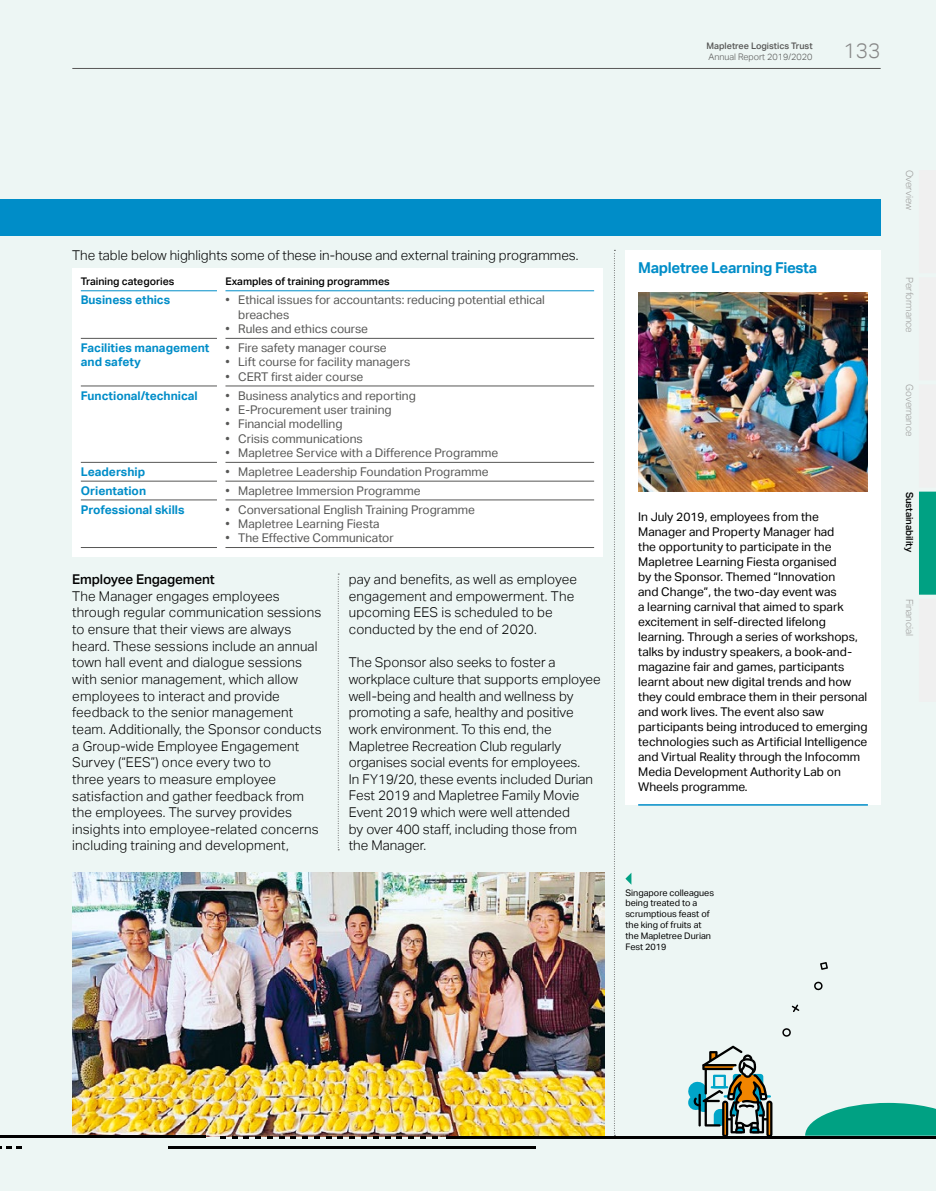
<style>
.page{position:relative;width:936px;height:1191px;background:#fff}
.page>*{position:absolute;margin:0;border:0;box-sizing:border-box;transform-origin:0 0}
.t1{font:300 21px "Aktiv Grotesk";color:#878787}
.t2{font:700 15px "Aktiv Grotesk";letter-spacing:-.02em;color:#008dc8}
.t3{font:300 13.5px/16.6px "Aktiv Grotesk";color:#000}
.t4{font:500 13.5px "Aktiv Grotesk";letter-spacing:-.01em;color:#000}
.t5{font:12px/15px "Aktiv Grotesk";color:#000}
.t6{font:12px/14.4px "Aktiv Grotesk";color:#575756}
.t7{font:700 12px/14.4px "Aktiv Grotesk";color:#008dc8}
.t8{font:500 10.5px "Aktiv Grotesk";color:#000}
.t9{font:300 9.75px "Aktiv Grotesk";letter-spacing:-.01em;color:#9d9d9c}
.t10{font:500 9.75px "Aktiv Grotesk";letter-spacing:-.01em;color:#000}
.t11{font:9px/10.8px "Aktiv Grotesk";color:#000}
.t12{font:500 9px "Aktiv Grotesk";color:#575756}
.t13{font:300 9px "Aktiv Grotesk";color:#575756}
</style>
<div class="page">
<div style="left:0;top:0;width:935px;height:1191px;background:#edf6f4"></div>
<img style="left:72px;top:872px;width:532px;height:264px">
<svg style="left:614px;top:250px;width:1px;height:886px"></svg>
<div style="left:0;top:200px;width:880px;height:36px;background:#008dc8"></div>
<div style="left:625px;top:250px;width:255px;height:554px;background:#fff"></div>
<hr style="left:638px;top:804px;width:229px;height:1px;background:#008dc8">
<img style="left:638px;top:292px;width:229px;height:199px">
<svg style="left:805px;top:1102px;width:130px;height:33px"></svg>
<hr style="left:168px;top:1146px;width:367px;height:3px;background:#000">
<svg style="left:0;top:1146px;width:22px;height:3px"></svg>
<hr style="left:0;top:1135px;width:206px;height:2px;background:#000">
<hr style="left:447px;top:1136px;width:488px;height:2px;background:#000">
<svg style="left:420px;top:1136px;width:17px;height:2px"></svg>
<svg style="left:408px;top:1136px;width:6px;height:2px"></svg>
<svg style="left:396px;top:1136px;width:6px;height:2px"></svg>
<svg style="left:361px;top:1136px;width:6px;height:2px"></svg>
<svg style="left:349px;top:1136px;width:6px;height:2px"></svg>
<svg style="left:337px;top:1136px;width:6px;height:2px"></svg>
<svg style="left:314px;top:1136px;width:6px;height:2px"></svg>
<svg style="left:302px;top:1136px;width:6px;height:2px"></svg>
<svg style="left:290px;top:1136px;width:6px;height:2px"></svg>
<svg style="left:267px;top:1136px;width:6px;height:2px"></svg>
<svg style="left:255px;top:1136px;width:6px;height:2px"></svg>
<svg style="left:243px;top:1136px;width:6px;height:2px"></svg>
<svg style="left:220px;top:1136px;width:6px;height:2px"></svg>
<svg style="left:814px;top:981px;width:9px;height:9px"></svg>
<svg style="left:782px;top:1028px;width:9px;height:9px"></svg>
<svg style="left:820px;top:962px;width:7px;height:8px"></svg>
<svg style="left:791px;top:1004px;width:8px;height:8px"></svg>
<svg style="left:688px;top:1045px;width:84px;height:91px"></svg>
<div style="left:72px;top:268px;width:530px;height:288px;background:#fff"></div>
<hr style="left:81px;top:290px;width:136px;height:1px;background:#008dc8">
<hr style="left:225px;top:290px;width:369px;height:1px;background:#008dc8">
<hr style="left:81px;top:338px;width:136px;height:1px;background:#575756">
<hr style="left:225px;top:338px;width:369px;height:1px;background:#575756">
<hr style="left:81px;top:386px;width:136px;height:1px;background:#575756">
<hr style="left:225px;top:386px;width:369px;height:1px;background:#575756">
<hr style="left:81px;top:462px;width:136px;height:1px;background:#575756">
<hr style="left:225px;top:462px;width:369px;height:1px;background:#575756">
<hr style="left:81px;top:481px;width:136px;height:1px;background:#575756">
<hr style="left:225px;top:481px;width:369px;height:1px;background:#575756">
<hr style="left:81px;top:499px;width:136px;height:1px;background:#575756">
<hr style="left:225px;top:499px;width:369px;height:1px;background:#575756">
<hr style="left:81px;top:547px;width:136px;height:1px;background:#575756">
<hr style="left:225px;top:547px;width:369px;height:1px;background:#575756">
<svg style="left:625px;top:873px;width:6px;height:11px"></svg>
<svg style="left:338px;top:573px;width:1px;height:277px"></svg>
<hr style="left:72px;top:68px;width:808px;height:1px;background:#575756">
<div style="left:918px;top:170px;width:17px;height:103px;background:#f0f0f0"></div>
<div style="left:918px;top:277px;width:17px;height:103px;background:#f0f0f0"></div>
<div style="left:918px;top:384px;width:17px;height:103px;background:#f0f0f0"></div>
<div style="left:918px;top:491px;width:17px;height:103px;background:#00a183"></div>
<div style="left:918px;top:599px;width:17px;height:103px;background:#f0f0f0"></div>
<p class="t12" style="left:706px;top:41px;width:108px">Mapletree Logistics Trust</p>
<p class="t13" style="left:708px;top:51px;width:106px">Annual Report 2019/2020</p>
<h1 class="t1" style="left:843px;top:38px;width:39px">133</h1>
<p class="t3" style="left:72px;top:247px;width:507px">The table below highlights some of these in-house and external training programmes.</p>
<p class="t8" style="left:81px;top:275px;width:95px">Training categories</p>
<p class="t8" style="left:225px;top:275px;width:166px">Examples of training programmes</p>
<p class="t7" style="left:81px;top:293px;width:91px">Business ethics</p>
<p class="t6" style="left:238px;top:293px;width:308px;text-indent:-13px">• Ethical issues for accountants: reducing potential ethical breaches</p>
<p class="t6" style="left:225px;top:322px;width:144px">• Rules and ethics course</p>
<p class="t7" style="left:81px;top:341px;width:130px">Facilities management and safety</p>
<p class="t6" style="left:225px;top:341px;width:163px">• Fire safety manager course</p>
<p class="t6" style="left:225px;top:355px;width:186px">• Lift course for facility managers</p>
<p class="t6" style="left:225px;top:369px;width:139px">• CERT first aider course</p>
<p class="t7" style="left:81px;top:388px;width:118px">Functional/technical</p>
<p class="t6" style="left:225px;top:388px;width:192px">• Business analytics and reporting</p>
<p class="t6" style="left:225px;top:403px;width:168px">• E-Procurement user training</p>
<p class="t6" style="left:225px;top:417px;width:118px">• Financial modelling</p>
<p class="t6" style="left:225px;top:431px;width:139px">• Crisis communications</p>
<p class="t6" style="left:225px;top:446px;width:274px">• Mapletree Service with a Difference Programme</p>
<p class="t7" style="left:81px;top:465px;width:66px">Leadership</p>
<p class="t6" style="left:225px;top:465px;width:264px">• Mapletree Leadership Foundation Programme</p>
<p class="t7" style="left:81px;top:483px;width:67px">Orientation</p>
<p class="t6" style="left:225px;top:483px;width:196px">• Mapletree Immersion Programme</p>
<p class="t7" style="left:81px;top:502px;width:105px">Professional skills</p>
<p class="t6" style="left:225px;top:502px;width:251px">• Conversational English Training Programme</p>
<p class="t6" style="left:225px;top:516px;width:156px">• Mapletree Learning Fiesta</p>
<p class="t6" style="left:225px;top:531px;width:170px">• The Effective Communicator</p>
<p class="t4" style="left:72px;top:571px;width:144px">Employee Engagement</p>
<p class="t3" style="left:72px;top:587px;width:251px">The Manager engages employees through regular communication sessions to ensure that their views are always heard. These sessions include an annual town hall event and dialogue sessions with senior management, which allow employees to interact and provide feedback to the senior management team. Additionally, the Sponsor conducts a Group-wide Employee Engagement Survey (“EES”) once every two to<br>three years to measure employee satisfaction and gather feedback from the employees. The survey provides insights into employee-related concerns including training and development,</p>
<p class="t3" style="left:349px;top:571px;width:230px">pay and benefits, as well as employee engagement and empowerment. The upcoming EES is scheduled to be conducted by the end of 2020.</p>
<p class="t3" style="left:349px;top:654px;width:253px">The Sponsor also seeks to foster a workplace culture that supports employee well-being and health and wellness by promoting a safe, healthy and positive work environment. To this end, the Mapletree Recreation Club regularly organises social events for employees.<br>In FY19/20, these events included Durian Fest 2019 and Mapletree Family Movie Event 2019 which were well attended<br>by over 400 staff, including those from<br>the Manager.</p>
<p class="t2" style="left:638px;top:259px;width:180px">Mapletree Learning Fiesta</p>
<p class="t5" style="left:638px;top:509px;width:231px">In July 2019, employees from the Manager and Property Manager had<br>the opportunity to participate in the Mapletree Learning Fiesta organised<br>by the Sponsor. Themed “Innovation<br>and Change”, the two-day event was<br>a learning carnival that aimed to spark excitement in self-directed lifelong learning. Through a series of workshops, talks by industry speakers, a book-and&shy;magazine fair and games, participants learnt about new digital trends and how they could embrace them in their personal and work lives. The event also saw participants being introduced to emerging technologies such as Artificial Intelligence and Virtual Reality through the Infocomm Media Development Authority Lab on Wheels programme.</p>
<p class="t11" style="left:625px;top:887px;width:90px">Singapore colleagues being treated to a scrumptious feast of the king of fruits at the Mapletree Durian<br>Fest 2019</p>
<p class="t9" style="left:915px;top:170px;width:41px;rotate:90deg">Overview</p>
<p class="t9" style="left:915px;top:277px;width:57px;rotate:90deg">Performance</p>
<p class="t9" style="left:915px;top:384px;width:54px;rotate:90deg">Governance</p>
<p class="t10" style="left:915px;top:491px;width:62px;rotate:90deg">Sustainability</p>
<p class="t9" style="left:915px;top:599px;width:38px;rotate:90deg">Financial</p>
</div>
